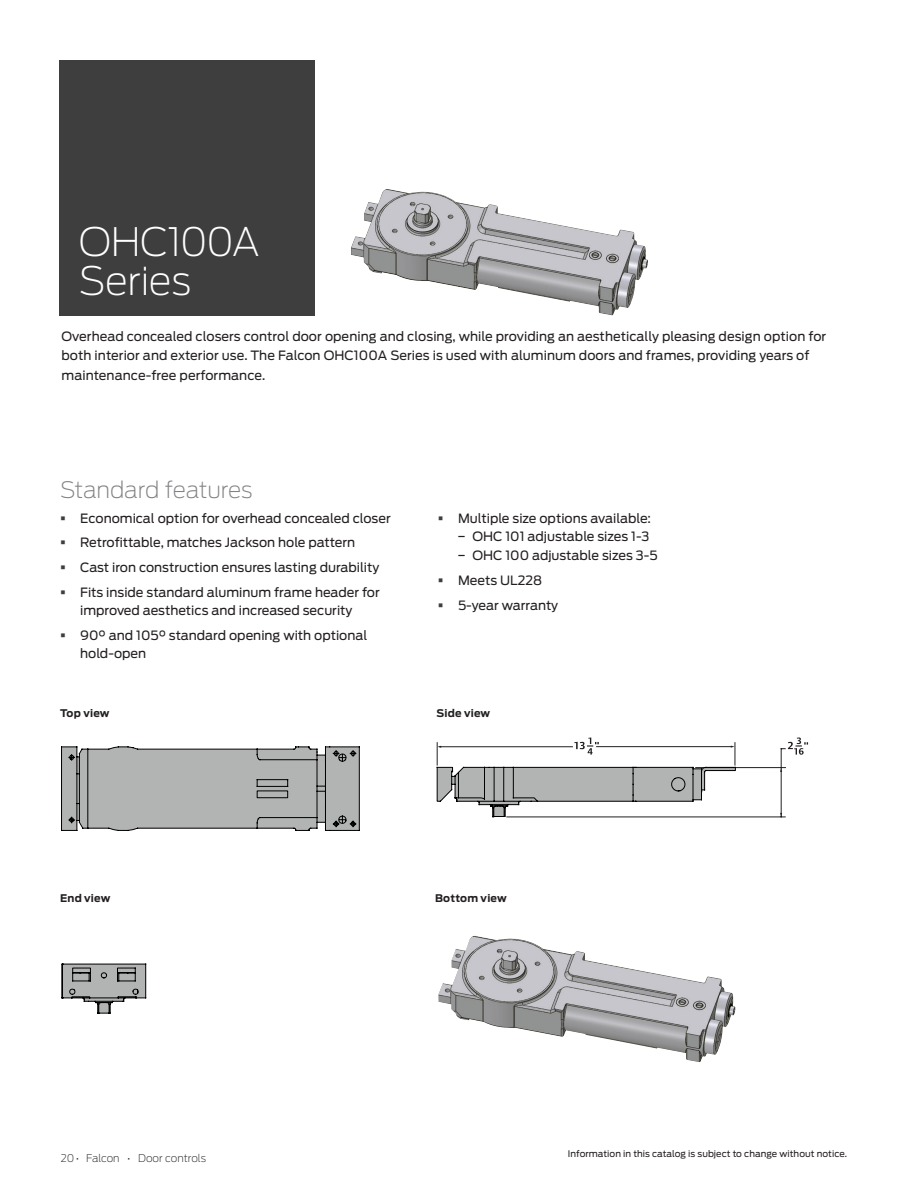
<style>
.page{position:relative;width:918px;height:1188px;background:#fff}
.page>*{position:absolute;margin:0;border:0;box-sizing:border-box;transform-origin:0 0}
.Headline_White_26_22pt{font:200 39px/39px "Antenna";letter-spacing:-.015em;color:#fff}
.Subheadline_15_22pt{font:200 22.5px "Antenna";letter-spacing:-.01em;color:#808285}
.Body_text_8_5_13pt{font:12.75px/19.5px "Antenna";color:#231f20}
.Caption_subhead_7_10pt{font:700 10.5px "Antenna";letter-spacing:.02em;color:#231f20}
.t1{font:200 10.5px "Antenna";color:#231f20}
.Chart_text_6_8pt{font:9px "Antenna";letter-spacing:.005em;color:#231f20}
.s1{color:#3e3e3f}
</style>
<div class="page">
<svg style="left:61px;top:746px;width:299px;height:85px;background:#a9aaa9"></svg>
<hr style="left:696px;top:767px;width:89px;height:1px;background:#231f20">
<hr style="left:507px;top:817px;width:278px;height:1px;background:#231f20">
<hr style="left:781px;top:749px;width:1px;height:68px;background:#231f20">
<svg style="left:781px;top:738px;width:27px;height:17px"></svg>
<svg style="left:436px;top:738px;width:300px;height:80px"></svg>
<svg style="left:61px;top:963px;width:85px;height:51px"></svg>
<div style="left:59px;top:61px;width:255px;height:255px;background:#3e3e3f"></div>
<img style="left:351px;top:189px;width:297px;height:126px">
<img style="left:438px;top:936px;width:298px;height:126px">
<p class="Headline_White_26_22pt" style="left:79px;top:222px;width:182px">OHC100A<br>Series</p>
<p class="Body_text_8_5_13pt" style="left:62px;top:326px;width:766px">Overhead concealed closers control door opening and closing, while providing an aesthetically pleasing design option for both interior and exterior use. The Falcon OHC100A Series is used with aluminum doors and frames, providing years of maintenance-free performance.</p>
<p class="Subheadline_15_22pt" style="left:60px;top:477px;width:194px">Standard features</p>
<p class="Body_text_8_5_13pt" style="left:60px;top:508px;width:332px"><span class="s1">▪</span> Economical option for overhead concealed closer</p>
<p class="Body_text_8_5_13pt" style="left:60px;top:533px;width:297px"><span class="s1">▪</span> Retrofittable, matches Jackson hole pattern</p>
<p class="Body_text_8_5_13pt" style="left:60px;top:558px;width:321px"><span class="s1">▪</span> Cast iron construction ensures lasting durability</p>
<p class="Body_text_8_5_13pt" style="left:60px;top:583px;width:321px;line-height:18px;text-align:center"><span class="s1">▪</span> Fits inside standard aluminum frame header for improved aesthetics and increased security</p>
<p class="Body_text_8_5_13pt" style="left:80px;top:626px;width:289px;line-height:18px;text-indent:-20px"><span class="s1">▪</span> 90° and 105° standard opening with optional hold-open</p>
<p class="Body_text_8_5_13pt" style="left:438px;top:509px;width:215px"><span class="s1">▪</span> Multiple size options available:</p>
<p class="Body_text_8_5_13pt" style="left:457px;top:527px;width:194px">− OHC 101 adjustable sizes 1-3</p>
<p class="Body_text_8_5_13pt" style="left:457px;top:545px;width:202px">− OHC 100 adjustable sizes 3-5</p>
<p class="Body_text_8_5_13pt" style="left:438px;top:570px;width:106px"><span class="s1">▪</span> Meets UL228</p>
<p class="Body_text_8_5_13pt" style="left:438px;top:595px;width:122px"><span class="s1">▪</span> 5-year warranty</p>
<p class="Caption_subhead_7_10pt" style="left:60px;top:707px;width:51px">Top view</p>
<p class="Caption_subhead_7_10pt" style="left:436px;top:707px;width:55px">Side view</p>
<p class="Caption_subhead_7_10pt" style="left:60px;top:892px;width:52px">End view</p>
<p class="Caption_subhead_7_10pt" style="left:435px;top:892px;width:73px">Bottom view</p>
<p class="t1" style="left:61px;top:1152px;width:147px">20• Falcon • Door controls</p>
<p class="Chart_text_6_8pt" style="left:568px;top:1149px;width:281px">Information in this catalog is subject to change without notice.</p>
</div>
